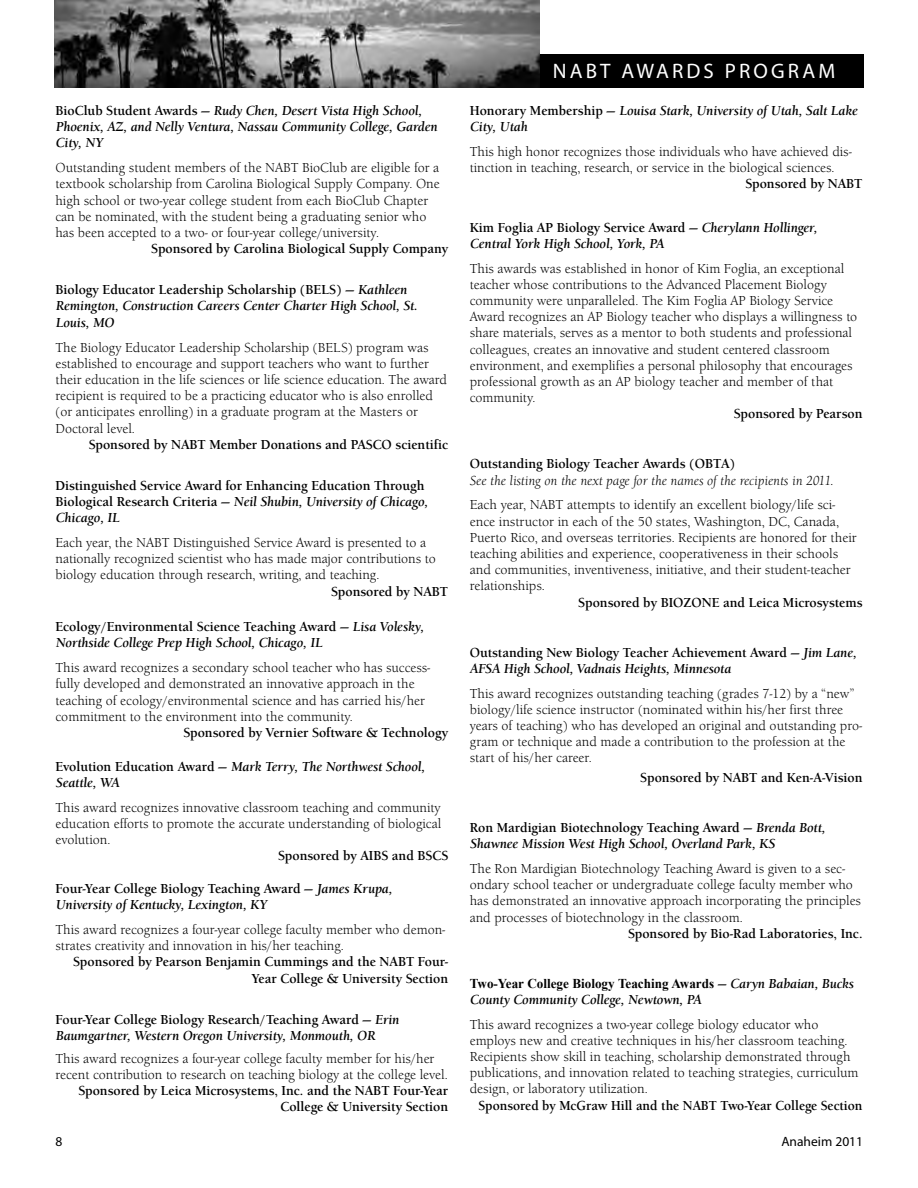
<style>
.page{position:relative;width:918px;height:1188px;background:#fff}
.page>*{position:absolute;margin:0;border:0;box-sizing:border-box;transform-origin:0 0}
.t1{font:21px "Myriad Pro";letter-spacing:.15em;color:#fff}
.t2{font:13.5px/16.2px "Berkeley Old ITC";color:#000}
.t3{font:italic 700 13.5px/16.2px "Berkeley Old ITC";color:#000}
.t4{font:700 13.5px/16.2px "Berkeley Old ITC";color:#000;text-align:right}
.t5{font:italic 13.5px "Berkeley Old ITC";color:#000}
.t6{font:700 13.5px "Times New Roman";color:#000}
.t7{font:700 13.5px "Berkeley Old ITC";color:#000;scale:.95 1}
.t8{font:13.5px "Myriad";color:#000}
.s1{font-style:normal}
.s2{font-style:italic}
.s3{font-family:"Berkeley Old ITC"}
.s4{font-family:"Berkeley Old ITC";font-style:italic}
</style>
<div class="page">
<img style="left:54px;top:0;width:486px;height:87px">
<div style="left:540px;top:54px;width:324px;height:33px;background:#000"></div>
<p class="t3" style="left:56px;top:103px;width:383px"><span class="s1">BioClub Student Awards —</span> Rudy Chen, Desert Vista High School,<br>Phoenix, AZ, and Nelly Ventura, Nassau Community College, Garden<br>City, NY</p>
<p class="t2" style="left:56px;top:160px;width:386px">Outstanding student members of the NABT BioClub are eligible for a textbook scholarship from Carolina Biological Supply Company. One high school or two-year college student from each BioClub Chapter can be nominated, with the student being a graduating senior who has been accepted to a two- or four-year college/university.</p>
<p class="t4" style="left:151px;top:241px;width:298px">Sponsored by Carolina Biological Supply Company</p>
<p class="t3" style="left:56px;top:282px;width:364px"><span class="s1">Biology Educator Leadership Scholarship (BELS) —</span> Kathleen<br>Remington, Construction Careers Center Charter High School, St.<br>Louis, MO</p>
<p class="t2" style="left:56px;top:339px;width:393px">The Biology Educator Leadership Scholarship (BELS) program was established to encourage and support teachers who want to further their education in the life sciences or life science education. The award recipient is required to be a practicing educator who is also enrolled (or anticipates enrolling) in a graduate program at the Masters or Doctoral level.</p>
<p class="t4" style="left:89px;top:436px;width:361px">Sponsored by NABT Member Donations and PASCO scientific</p>
<p class="t4" style="left:56px;top:477px;width:374px;text-align:left">Distinguished Service Award for Enhancing Education Through<br>Biological Research Criteria — <span class="s2">Neil Shubin, University of Chicago,<br>Chicago, IL</span></p>
<p class="t2" style="left:56px;top:535px;width:382px">Each year, the NABT Distinguished Service Award is presented to a nationally recognized scientist who has made major contributions to biology education through research, writing, and teaching.</p>
<p class="t4" style="left:331px;top:583px;width:119px">Sponsored by NABT</p>
<p class="t3" style="left:56px;top:619px;width:370px"><span class="s1">Ecology/Environmental Science Teaching Award —</span> Lisa Volesky,<br>Northside College Prep High School, Chicago, IL</p>
<p class="t2" style="left:56px;top:660px;width:376px">This award recognizes a secondary school teacher who has success&shy;fully developed and demonstrated an innovative approach in the teaching of ecology/environmental science and has carried his/her commitment to the environment into the community.</p>
<p class="t4" style="left:183px;top:725px;width:266px">Sponsored by Vernier Software &amp; Technology</p>
<p class="t3" style="left:56px;top:758px;width:371px"><span class="s1">Evolution Education Award —</span> Mark Terry, The Northwest School,<br>Seattle, WA</p>
<p class="t2" style="left:56px;top:799px;width:387px;text-align:justify">This award recognizes innovative classroom teaching and community education efforts to promote the accurate understanding of biological evolution.</p>
<p class="t4" style="left:278px;top:848px;width:172px">Sponsored by AIBS and BSCS</p>
<p class="t3" style="left:56px;top:881px;width:338px"><span class="s1">Four-Year College Biology Teaching Award —</span> James Krupa,<br>University of Kentucky, Lexington, KY</p>
<p class="t2" style="left:56px;top:922px;width:391px">This award recognizes a four-year college faculty member who demon&shy;strates creativity and innovation in his/her teaching.</p>
<p class="t4" style="left:73px;top:954px;width:377px">Sponsored by Pearson Benjamin Cummings and the NABT Four-<br>Year College &amp; University Section</p>
<p class="t3" style="left:56px;top:1011px;width:345px"><span class="s1">Four-Year College Biology Research/Teaching Award —</span> Erin<br>Baumgartner, Western Oregon University, Monmouth, OR</p>
<p class="t2" style="left:56px;top:1050px;width:392px">This award recognizes a four-year college faculty member for his/her recent contribution to research on teaching biology at the college level.</p>
<p class="t4" style="left:78px;top:1082px;width:371px">Sponsored by Leica Microsystems, Inc. and the NABT Four-Year<br>College &amp; University Section</p>
<h1 class="t1" style="left:553px;top:58px;width:284px">NABT AWARDS PROGRAM</h1>
<p class="t3" style="left:470px;top:103px;width:389px"><span class="s1">Honorary Membership —</span> Louisa Stark, University of Utah, Salt Lake<br>City, Utah</p>
<p class="t2" style="left:470px;top:144px;width:384px">This high honor recognizes those individuals who have achieved dis&shy;tinction in teaching, research, or service in the biological sciences.</p>
<p class="t4" style="left:745px;top:176px;width:119px">Sponsored by NABT</p>
<p class="t3" style="left:470px;top:220px;width:349px"><span class="s1">Kim Foglia AP Biology Service Award —</span> Cherylann Hollinger,<br>Central York High School, York, PA</p>
<p class="t2" style="left:470px;top:260px;width:389px">This awards was established in honor of Kim Foglia, an exceptional teacher whose contributions to the Advanced Placement Biology community were unparalleled. The Kim Foglia AP Biology Service Award recognizes an AP Biology teacher who displays a willingness to share materials, serves as a mentor to both students and professional colleagues, creates an innovative and student centered classroom environment, and exemplifies a personal philosophy that encourages professional growth as an AP biology teacher and member of that community.</p>
<p class="t4" style="left:734px;top:406px;width:130px">Sponsored by Pearson</p>
<p class="t4" style="left:470px;top:456px;width:267px">Outstanding Biology Teacher Awards (OBTA)</p>
<p class="t5" style="left:470px;top:472px;width:365px">See the listing on the next page for the names of the recipients in 2011.</p>
<p class="t2" style="left:470px;top:497px;width:389px">Each year, NABT attempts to identify an excellent biology/life sci&shy;ence instructor in each of the 50 states, Washington, DC, Canada, Puerto Rico, and overseas territories. Recipients are honored for their teaching abilities and experience, cooperativeness in their schools and communities, inventiveness, initiative, and their student-teacher relationships.</p>
<p class="t4" style="left:578px;top:594px;width:286px">Sponsored by BIOZONE and Leica Microsystems</p>
<p class="t3" style="left:470px;top:644px;width:388px"><span class="s1">Outstanding New Biology Teacher Achievement Award —</span> Jim Lane,<br>AFSA High School, Vadnais Heights, Minnesota</p>
<p class="t2" style="left:470px;top:685px;width:394px">This award recognizes outstanding teaching (grades 7-12) by a “new” biology/life science instructor (nominated within his/her first three years of teaching) who has developed an original and outstanding pro&shy;gram or technique and made a contribution to the profession at the start of his/her career.</p>
<p class="t4" style="left:640px;top:769px;width:224px">Sponsored by NABT and Ken-A-Vision</p>
<p class="t3" style="left:470px;top:820px;width:357px"><span class="s1">Ron Mardigian Biotechnology Teaching Award —</span> Brenda Bott,<br>Shawnee Mission West High School, Overland Park, KS</p>
<p class="t2" style="left:470px;top:861px;width:393px">The Ron Mardigian Biotechnology Teaching Award is given to a sec&shy;ondary school teacher or undergraduate college faculty member who has demonstrated an innovative approach incorporating the principles and processes of biotechnology in the classroom.</p>
<p class="t4" style="left:628px;top:925px;width:236px">Sponsored by Bio-Rad Laboratories, Inc.</p>
<p class="t6" style="left:470px;top:975px;width:385px">Two-Year College Biology Teaching Awards <span class="s3">—</span> <span class="s4">Caryn Babaian, Bucks</span></p>
<p class="t3" style="left:470px;top:992px;width:233px">County Community College, Newtown, PA</p>
<p class="t2" style="left:470px;top:1016px;width:390px">This award recognizes a two-year college biology educator who employs new and creative techniques in his/her classroom teaching.<br>Recipients show skill in teaching, scholarship demonstrated through publications, and innovation related to teaching strategies, curriculum design, or laboratory utilization.</p>
<p class="t7" style="left:479px;top:1097px;width:406px">Sponsored by McGraw Hill and the NABT Two-Year College Section</p>
<p class="t8" style="left:56px;top:1134px;width:8px">8</p>
<p class="t8" style="left:781px;top:1134px;width:83px">Anaheim 2011</p>
</div>
